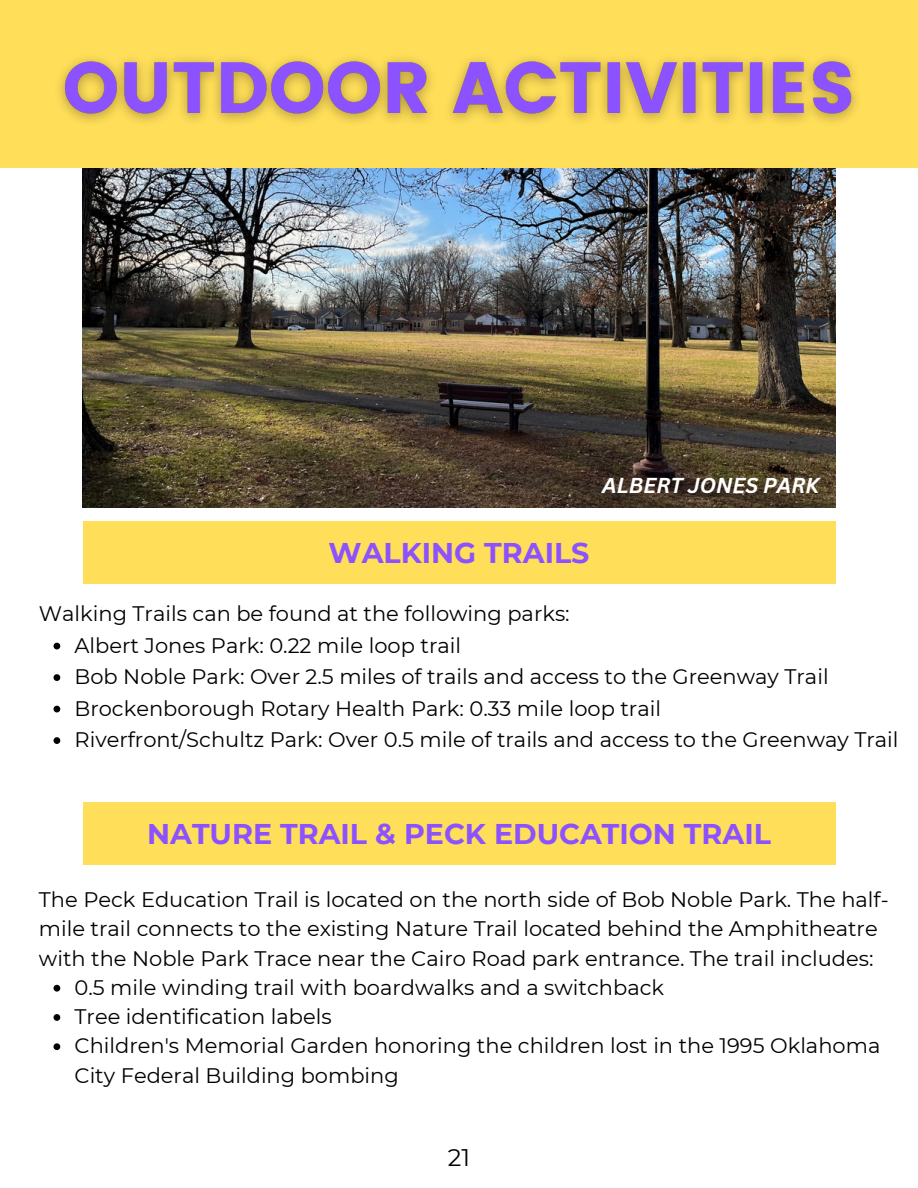
<style>
.page{position:relative;width:918px;height:1188px;background:#fff}
.page>*{position:absolute;margin:0;border:0;box-sizing:border-box;transform-origin:0 0}
.t1{font:700 28.5px "Montserrat";color:#8c52ff}
.t2{font:24px "Montserrat";color:#000}
.t3{font:21px/29.2px "Montserrat";color:#000}
.t4{font:italic 700 21px "Canva Sans";color:#fff}
</style>
<div class="page">
<img style="left:83px;top:168px;width:752px;height:340px">
<div style="left:0;top:0;width:918px;height:168px;background:#ffde59"></div>
<img style="left:59px;top:58px;width:797px;height:64px">
<svg style="left:54px;top:985px;width:6px;height:7px"></svg>
<svg style="left:54px;top:1014px;width:6px;height:7px"></svg>
<svg style="left:54px;top:1043px;width:6px;height:7px"></svg>
<svg style="left:54px;top:643px;width:6px;height:6px"></svg>
<svg style="left:54px;top:674px;width:6px;height:7px"></svg>
<svg style="left:54px;top:706px;width:6px;height:6px"></svg>
<svg style="left:54px;top:737px;width:6px;height:7px"></svg>
<div style="left:83px;top:521px;width:752px;height:63px;background:#ffde59"></div>
<div style="left:83px;top:802px;width:752px;height:63px;background:#ffde59"></div>
<p class="t4" style="left:602px;top:471px;width:219px">ALBERT JONES PARK</p>
<p class="t1" style="left:329px;top:536px;width:262px">WALKING TRAILS</p>
<p class="t3" style="left:39px;top:599px;width:532px">Walking Trails can be found at the following parks:</p>
<p class="t3" style="left:75px;top:631px;width:388px">Albert Jones Park: 0.22 mile loop trail</p>
<p class="t3" style="left:75px;top:662px;width:756px">Bob Noble Park: Over 2.5 miles of trails and access to the Greenway Trail</p>
<p class="t3" style="left:75px;top:694px;width:588px">Brockenborough Rotary Health Park: 0.33 mile loop trail</p>
<p class="t3" style="left:75px;top:725px;width:825px">Riverfront/Schultz Park: Over 0.5 mile of trails and access to the Greenway Trail</p>
<h2 class="t1" style="left:147px;top:817px;width:625px">NATURE TRAIL &amp; PECK EDUCATION TRAIL</h2>
<p class="t3" style="left:39px;top:885px;width:851px">The Peck Education Trail is located on the north side of Bob Noble Park. The half&shy;mile trail connects to the existing Nature Trail located behind the Amphitheatre with the Noble Park Trace near the Cairo Road park entrance. The trail includes:</p>
<h3 class="t3" style="left:75px;top:973px;width:591px">0.5 mile winding trail with boardwalks and a switchback</h3>
<p class="t3" style="left:75px;top:1002px;width:259px">Tree identification labels</p>
<h2 class="t3" style="left:75px;top:1031px;width:807px">Children's Memorial Garden honoring the children lost in the 1995 Oklahoma<br>City Federal Building bombing</h2>
<p class="t2" style="left:448px;top:1143px;width:24px">21</p>
</div>
